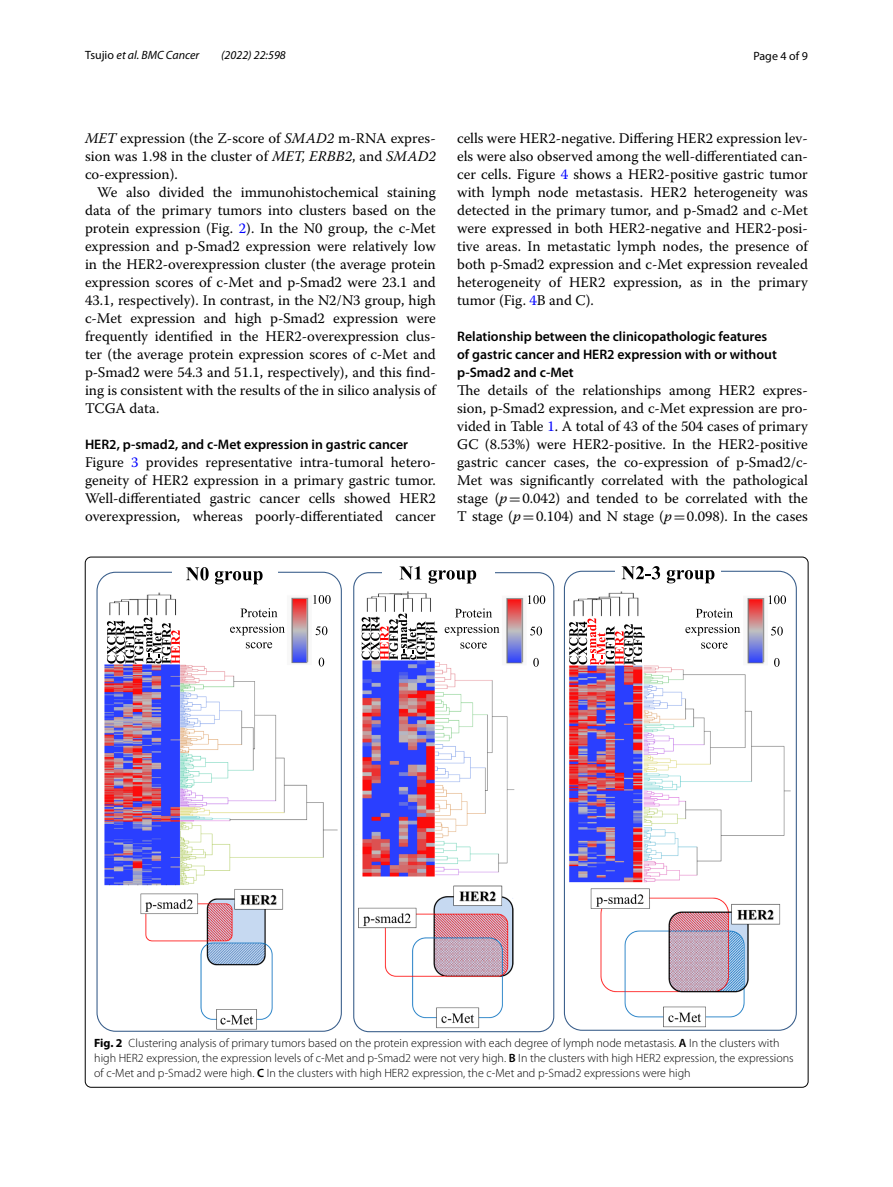
<style>
.page{position:relative;width:893px;height:1187px;background:#fff}
.page>*{position:absolute;margin:0;border:0;box-sizing:border-box;transform-origin:0 0}
.t1{font:14.7px/18px "Warnock Pro";color:#000;text-align:justify}
.t2{font:600 13.8px/18px "Myriad Pro";color:#000}
.t3{font:300 12px/15px "Myriad Pro";color:#000}
.t4{font:italic 12px "Myriad Pro";color:#000}
.t5{font:12px "Myriad Pro";color:#000}
.s1{font-style:normal}
.s2{font-style:italic}
.s3{color:#00f}
.s4{font-family:"MTSY"}
.s5{font-weight:700}
.s6{font-weight:600}
</style>
<div class="page">
<svg style="left:96px;top:571px;width:246px;height:460px"></svg>
<div style="left:172px;top:567px;width:106px;height:20px;background:#fff"></div>
<svg style="left:186px;top:567px;width:23px;height:13px"></svg>
<svg style="left:215px;top:571px;width:48px;height:13px"></svg>
<svg style="left:353px;top:572px;width:201px;height:460px"></svg>
<div style="left:382px;top:566px;width:112px;height:20px;background:#fff"></div>
<svg style="left:400px;top:566px;width:21px;height:13px"></svg>
<svg style="left:429px;top:570px;width:47px;height:13px"></svg>
<svg style="left:564px;top:570px;width:233px;height:460px"></svg>
<div style="left:615px;top:566px;width:106px;height:20px;background:#fff"></div>
<svg style="left:622px;top:566px;width:38px;height:13px"></svg>
<svg style="left:667px;top:570px;width:47px;height:13px"></svg>
<svg style="left:362px;top:613px;width:75px;height:46px"></svg>
<svg style="left:107px;top:617px;width:73px;height:46px"></svg>
<svg style="left:569px;top:618px;width:76px;height:46px"></svg>
<svg style="left:769px;top:595px;width:17px;height:9px"></svg>
<svg style="left:771px;top:626px;width:12px;height:9px"></svg>
<svg style="left:774px;top:658px;width:6px;height:8px"></svg>
<svg style="left:696px;top:608px;width:37px;height:9px"></svg>
<svg style="left:685px;top:624px;width:55px;height:11px"></svg>
<svg style="left:701px;top:642px;width:26px;height:6px"></svg>
<svg style="left:313px;top:595px;width:18px;height:9px"></svg>
<svg style="left:316px;top:626px;width:11px;height:9px"></svg>
<svg style="left:319px;top:657px;width:5px;height:9px"></svg>
<svg style="left:240px;top:608px;width:38px;height:9px"></svg>
<svg style="left:230px;top:623px;width:55px;height:12px"></svg>
<svg style="left:246px;top:642px;width:26px;height:6px"></svg>
<svg style="left:528px;top:595px;width:17px;height:9px"></svg>
<svg style="left:530px;top:626px;width:12px;height:9px"></svg>
<svg style="left:533px;top:657px;width:6px;height:9px"></svg>
<svg style="left:455px;top:608px;width:37px;height:9px"></svg>
<svg style="left:445px;top:624px;width:54px;height:11px"></svg>
<svg style="left:460px;top:642px;width:27px;height:6px"></svg>
<p class="t4" style="left:85px;top:48px;width:116px"><span class="s1">Tsujio</span> et al. BMC Cancer</p>
<p class="t4" style="left:221px;top:48px;width:66px">(2022) 22:598</p>
<p class="t5" style="left:753px;top:48px;width:56px">Page 4 of 9</p>
<p class="t1" style="left:85px;top:128px;width:352px"><span class="s2">MET</span> expression (the Z-score of <span class="s2">SMAD2</span> m-RNA expres&shy;sion was 1.98 in the cluster of <span class="s2">MET, ERBB2</span>, and <span class="s2">SMAD2 </span>co-expression).</p>
<p class="t1" style="left:85px;top:182px;width:352px;text-indent:12px">We also divided the immunohistochemical staining data of the primary tumors into clusters based on the protein expression (Fig. <span class="s3">2</span>). In the N0 group, the c-Met expression and p-Smad2 expression were relatively low in the HER2-overexpression cluster (the average protein expression scores of c-Met and p-Smad2 were 23.1 and 43.1, respectively). In contrast, in the N2/N3 group, high c-Met expression and high p-Smad2 expression were frequently identified in the HER2-overexpression clus&shy;ter (the average protein expression scores of c-Met and p-Smad2 were 54.3 and 51.1, respectively), and this find&shy;ing is consistent with the results of the in silico analysis of TCGA data.</p>
<p class="t2" style="left:85px;top:435px;width:325px">HER2, p‑smad2, and c‑Met expression in gastric cancer</p>
<p class="t1" style="left:85px;top:452px;width:352px">Figure <span class="s3">3</span> provides representative intra-tumoral hetero&shy;geneity of HER2 expression in a primary gastric tumor.<br>Well-differentiated gastric cancer cells showed HER2 overexpression, whereas poorly-differentiated cancer</p>
<p class="t1" style="left:457px;top:128px;width:352px">cells were HER2-negative. Differing HER2 expression lev&shy;els were also observed among the well-differentiated can&shy;cer cells. Figure <span class="s3">4</span> shows a HER2-positive gastric tumor with lymph node metastasis. HER2 heterogeneity was detected in the primary tumor, and p-Smad2 and c-Met were expressed in both HER2-negative and HER2-posi&shy;tive areas. In metastatic lymph nodes, the presence of both p-Smad2 expression and c-Met expression revealed heterogeneity of HER2 expression, as in the primary tumor (Fig. <span class="s3">4</span>B and C).</p>
<p class="t2" style="left:457px;top:327px;width:321px">Relationship between the clinicopathologic features of gastric cancer and HER2 expression with or without p‑Smad2 and c‑Met</p>
<p class="t1" style="left:457px;top:380px;width:352px">The details of the relationships among HER2 expres&shy;sion, p-Smad2 expression, and c-Met expression are pro&shy;vided in Table <span class="s3">1</span>. A total of 43 of the 504 cases of primary GC (8.53%) were HER2-positive. In the HER2-positive gastric cancer cases, the co-expression of p-Smad2/c-Met was significantly correlated with the pathological stage (<span class="s2">p</span><span class="s4">=</span>0.042) and tended to be correlated with the T stage (<span class="s2">p</span><span class="s4">=</span>0.104) and N stage (<span class="s2">p</span><span class="s4">=</span>0.098). In the cases</p>
<p class="t3" style="left:94px;top:1035px;width:701px"><span class="s5">Fig. 2</span> Clustering analysis of primary tumors based on the protein expression with each degree of lymph node metastasis. <span class="s6">A</span> In the clusters with high HER2 expression, the expression levels of c-Met and p-Smad2 were not very high. <span class="s6">B</span> In the clusters with high HER2 expression, the expressions of c-Met and p-Smad2 were high. <span class="s6">C</span> In the clusters with high HER2 expression, the c-Met and p-Smad2 expressions were high</p>
</div>
